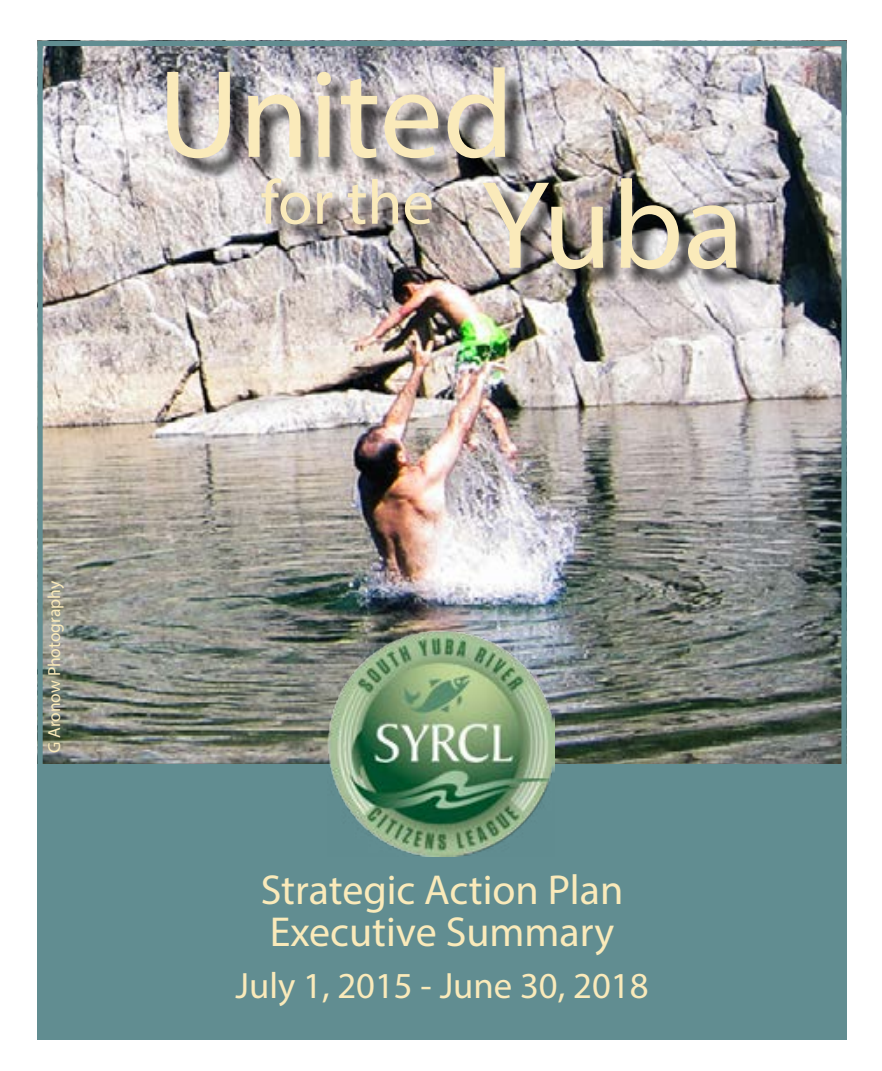
<style>
.page{position:relative;width:882px;height:1071px;background:#fff}
.page>*{position:absolute;margin:0;border:0;box-sizing:border-box;transform-origin:0 0}
.t1{font:126px/111px "Myriad Pro";color:#faeaba}
.t2{font:63px "Myriad Pro";color:#faeaba}
.t3{font:42px/42px "Myriad Pro";color:#faeaba}
.t4{font:36.75px "Myriad Pro";color:#faeaba}
.t5{font:17.5px "Myriad Pro";letter-spacing:-.005em;color:#faeaba}
</style>
<div class="page">
<img style="left:43px;top:47px;width:798px;height:717px">
<div style="left:37px;top:764px;width:810px;height:276px;background:#618d91"></div>
<div style="left:170px;top:72px;width:357px;height:108px;background:#000;opacity:.75"></div>
<div style="left:486px;top:183px;width:273px;height:108px;background:#000;opacity:.75"></div>
<div style="left:264px;top:181px;width:189px;height:63px;background:#000;opacity:.75"></div>
<div style="left:37px;top:41px;width:810px;height:999px;border:5px solid #618d91"></div>
<img style="left:328px;top:629px;width:226px;height:228px">
<h1 class="t1" style="left:481px;top:57px;width:265px;text-indent:-323px">United<br>Yuba</h1>
<h2 class="t2" style="left:261px;top:164px;width:175px">for the</h2>
<p class="t5" style="left:43px;top:753px;width:173px;rotate:-90deg">G Aronow Photography</p>
<p class="t3" style="left:261px;top:868px;width:364px">Strategic Action Plan<br>Executive Summary</p>
<p class="t4" style="left:236px;top:963px;width:415px">July 1, 2015 - June 30, 2018</p>
</div>
